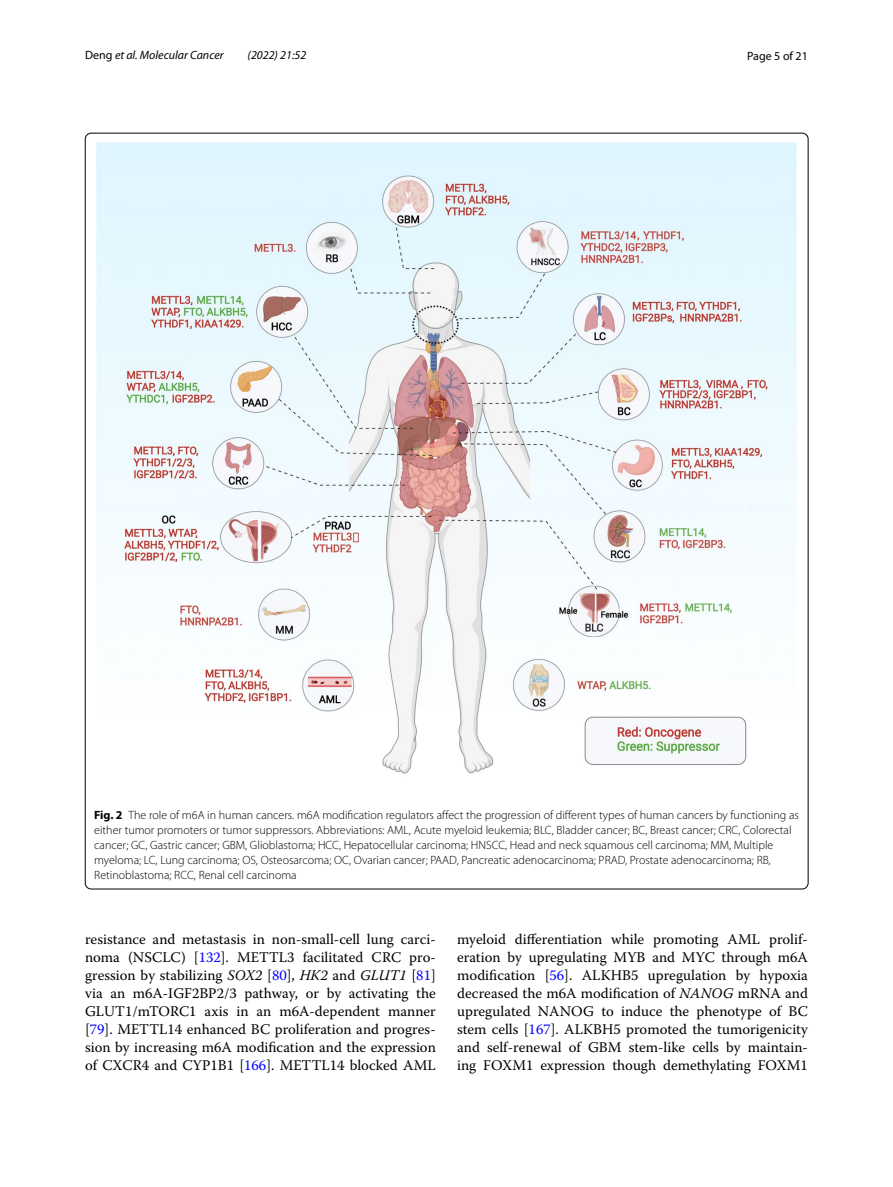
<style>
.page{position:relative;width:893px;height:1187px;background:#fff}
.page>*{position:absolute;margin:0;border:0;box-sizing:border-box;transform-origin:0 0}
.t1{font:14.7px/18px "Warnock Pro";color:#000;text-align:justify}
.t2{font:300 12px/15px "Myriad Pro";color:#000}
.t3{font:italic 12px "Myriad Pro";color:#000}
.t4{font:12px "Myriad Pro";color:#000}
.s1{font-style:normal}
.s2{font-weight:700}
.s3{color:#00f}
.s4{font-style:italic}
</style>
<div class="page">
<img style="left:96px;top:142px;width:701px;height:632px">
<p class="t3" style="left:85px;top:48px;width:140px"><span class="s1">Deng</span> et al. Molecular Cancer</p>
<p class="t3" style="left:248px;top:48px;width:60px">(2022) 21:52</p>
<p class="t4" style="left:747px;top:48px;width:62px">Page 5 of 21</p>
<p class="t2" style="left:94px;top:807px;width:706px"><span class="s2">Fig. 2</span> The role of m6A in human cancers. m6A modification regulators affect the progression of different types of human cancers by functioning as either tumor promoters or tumor suppressors. Abbreviations: AML, Acute myeloid leukemia; BLC, Bladder cancer; BC, Breast cancer; CRC, Colorectal cancer; GC, Gastric cancer; GBM, Glioblastoma; HCC, Hepatocellular carcinoma; HNSCC, Head and neck squamous cell carcinoma; MM, Multiple myeloma; LC, Lung carcinoma; OS, Osteosarcoma; OC, Ovarian cancer; PAAD, Pancreatic adenocarcinoma; PRAD, Prostate adenocarcinoma; RB, Retinoblastoma; RCC, Renal cell carcinoma</p>
<p class="t1" style="left:85px;top:929px;width:352px">resistance and metastasis in non-small-cell lung carci&shy;noma (NSCLC) [<span class="s3">132</span>]. METTL3 facilitated CRC pro&shy;gression by stabilizing <span class="s4">SOX2</span> [<span class="s3">80</span>], <span class="s4">HK2</span> and <span class="s4">GLUT1</span> [<span class="s3">81</span>] via an m6A-IGF2BP2/3 pathway, or by activating the GLUT1/mTORC1 axis in an m6A-dependent manner [<span class="s3">79</span>]. METTL14 enhanced BC proliferation and progres&shy;sion by increasing m6A modification and the expression of CXCR4 and CYP1B1 [<span class="s3">166</span>]. METTL14 blocked AML</p>
<p class="t1" style="left:457px;top:929px;width:352px">myeloid differentiation while promoting AML prolif&shy;eration by upregulating MYB and MYC through m6A modification [<span class="s3">56</span>]. ALKHB5 upregulation by hypoxia decreased the m6A modification of <span class="s4">NANOG</span> mRNA and upregulated NANOG to induce the phenotype of BC stem cells [<span class="s3">167</span>]. ALKBH5 promoted the tumorigenicity and self-renewal of GBM stem-like cells by maintain&shy;ing FOXM1 expression though demethylating FOXM1</p>
</div>
